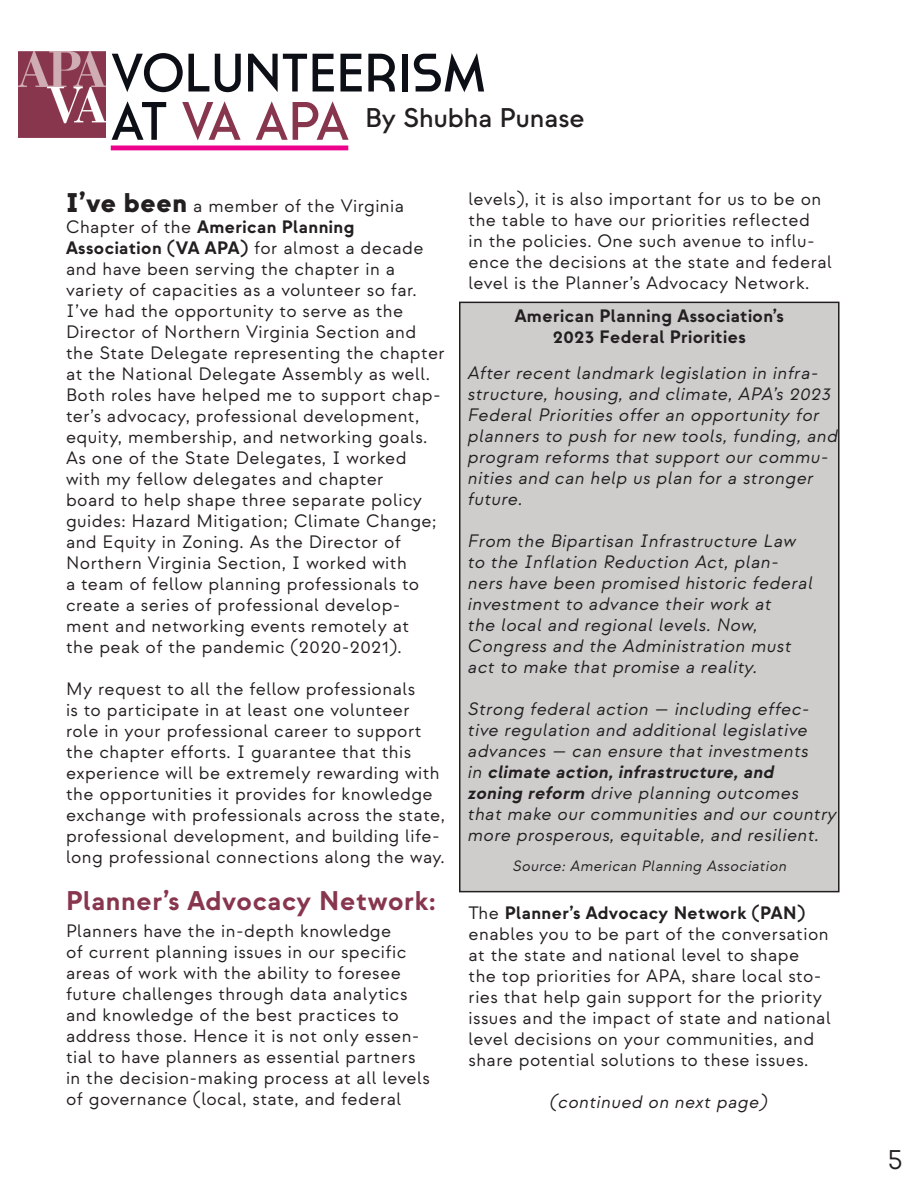
<style>
.page{position:relative;width:918px;height:1188px;background:#fff}
.page>*{position:absolute;margin:0;border:0;box-sizing:border-box;transform-origin:0 0}
.t1{font:54px/48.3px "Cassannet Plus";color:#0d0f17}
.t2{font:700 27px "Strawford";letter-spacing:.025em;color:#87364e}
.t3{font:500 27px "Strawford";color:#231f20}
.t4{font:100 27px "Sawton Industrial";color:#231f20}
.t5{font:18px/21px "Strawford";letter-spacing:.025em;color:#231f20}
.t6{font:italic 18px/21px "Strawford";letter-spacing:.025em;color:#231f20}
.t7{font:700 18px/21px "Strawford";letter-spacing:.025em;color:#231f20;text-align:center}
.t8{font:italic 15px "Strawford";letter-spacing:.025em;color:#231f20}
.s1{color:#87364e}
.s2{font-weight:900;font-size:27px}
.s3{font-weight:700}
</style>
<div class="page">
<div style="left:460px;top:302px;width:379px;height:590px;background:#cecdcc"></div>
<div style="left:459px;top:302px;width:381px;height:590px;border:2px solid #231f20"></div>
<hr style="left:111px;top:146px;width:237px;height:4px;background:#ed028c">
<img style="left:19px;top:51px;width:87px;height:87px">
<p class="t1" style="left:111px;top:48px;width:378px">VOLUNTEERISM<br>AT <span class="s1">VA APA</span></p>
<p class="t3" style="left:365px;top:102px;width:221px">By Shubha Punase</p>
<p class="t5" style="left:66px;top:196px;width:381px"><span class="s2">I’ve been</span> a member of the Virginia Chapter of the <span class="s3">American Planning Association (VA APA)</span> for almost a decade and have been serving the chapter in a variety of capacities as a volunteer so far.<br>I’ve had the opportunity to serve as the Director of Northern Virginia Section and the State Delegate representing the chapter at the National Delegate Assembly as well.<br>Both roles have helped me to support chap&shy;ter’s advocacy, professional development, equity, membership, and networking goals.<br>As one of the State Delegates, I worked with my fellow delegates and chapter<br>board to help shape three separate policy guides: Hazard Mitigation; Climate Change; and Equity in Zoning. As the Director of Northern Virginia Section, I worked with<br>a team of fellow planning professionals to create a series of professional develop&shy;ment and networking events remotely at<br>the peak of the pandemic (2020-2021).</p>
<p class="t5" style="left:66px;top:679px;width:380px">My request to all the fellow professionals<br>is to participate in at least one volunteer role in your professional career to support the chapter efforts. I guarantee that this experience will be extremely rewarding with the opportunities it provides for knowledge exchange with professionals across the state, professional development, and building life&shy;long professional connections along the way.</p>
<p class="t2" style="left:66px;top:885px;width:371px">Planner’s Advocacy Network:</p>
<p class="t5" style="left:66px;top:921px;width:365px">Planners have the in-depth knowledge<br>of current planning issues in our specific areas of work with the ability to foresee future challenges through data analytics and knowledge of the best practices to address those. Hence it is not only essen&shy;tial to have planners as essential partners in the decision-making process at all levels of governance (local, state, and federal</p>
<p class="t5" style="left:469px;top:189px;width:365px">levels), it is also important for us to be on the table to have our priorities reflected<br>in the policies. One such avenue to influ&shy;ence the decisions at the state and federal level is the Planner’s Advocacy Network.</p>
<p class="t7" style="left:515px;top:306px;width:271px">American Planning Association’s<br>2023 Federal Priorities</p>
<p class="t6" style="left:467px;top:363px;width:371px">After recent landmark legislation in infra&shy;structure, housing, and climate, APA’s 2023<br>Federal Priorities offer an opportunity for planners to push for new tools, funding, and program reforms that support our commu&shy;nities and can help us plan for a stronger</p>
<p class="t6" style="left:467px;top:489px;width:56px">future.</p>
<p class="t6" style="left:467px;top:531px;width:346px">From the Bipartisan Infrastructure Law to the Inflation Reduction Act, plan&shy;ners have been promised historic federal investment to advance their work at<br>the local and regional levels. Now, Congress and the Administration must act to make that promise a reality.</p>
<p class="t6" style="left:467px;top:699px;width:343px;text-align:justify">Strong federal action — including effec&shy;tive regulation and additional legislative advances — can ensure that investments in <span class="s3">climate action, infrastructure, and</span></p>
<p class="t6" style="left:467px;top:783px;width:371px"><span class="s3">zoning reform</span> drive planning outcomes that make our communities and our country more prosperous, equitable, and resilient.</p>
<p class="t8" style="left:512px;top:857px;width:276px">Source: American Planning Association</p>
<p class="t5" style="left:469px;top:903px;width:364px">The <span class="s3">Planner’s Advocacy Network (PAN) </span>enables you to be part of the conversation at the state and national level to shape the top priorities for APA, share local sto&shy;ries that help gain support for the priority issues and the impact of state and national level decisions on your communities, and share potential solutions to these issues.</p>
<p class="t6" style="left:549px;top:1092px;width:219px">(continued on next page)</p>
<p class="t4" style="left:888px;top:1144px;width:18px">5</p>
</div>
